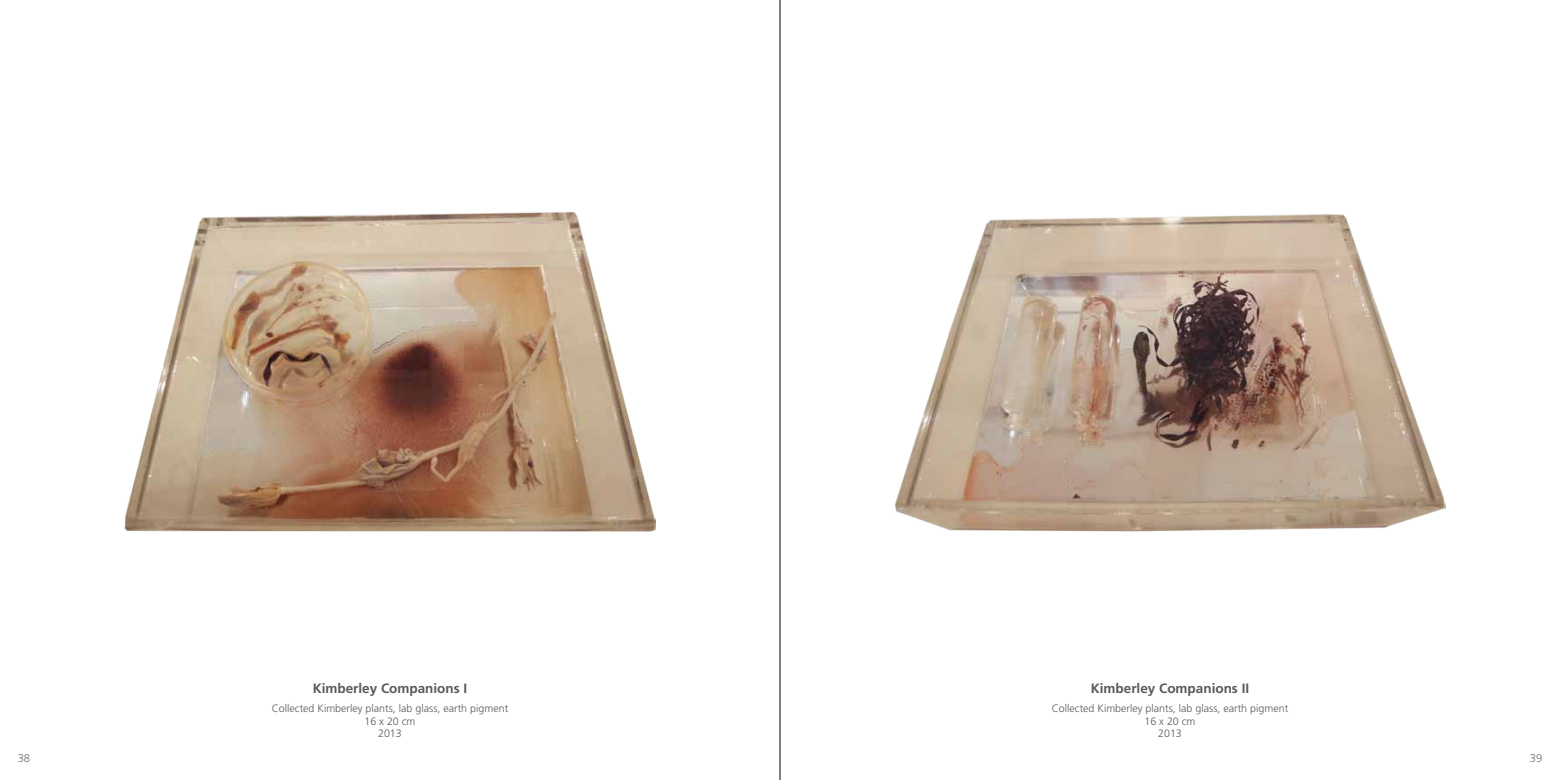
<style>
.page{position:relative;width:1560px;height:780px;background:#fff}
.page>*{position:absolute;margin:0;border:0;box-sizing:border-box;transform-origin:0 0}
.t1{font:700 13.5px "Frutiger";color:#58595b}
.t2{font:300 11.25px "Frutiger";color:#6d6e71}
.t3{font:300 10.75px/12.4px "Frutiger";color:#58595b;text-align:center}
</style>
<div class="page">
<hr style="left:779px;top:1px;width:1px;height:779px;background:#000">
<img style="left:124px;top:212px;width:531px;height:319px">
<img style="left:895px;top:214px;width:550px;height:317px">
<p class="t1" style="left:312px;top:680px;width:156px">Kimberley Companions I</p>
<p class="t3" style="left:272px;top:702px;width:238px">Collected Kimberley plants, lab glass, earth pigment<br>16 x 20 cm<br>2013</p>
<p class="t1" style="left:1090px;top:680px;width:160px">Kimberley Companions II</p>
<p class="t3" style="left:1051px;top:702px;width:238px">Collected Kimberley plants, lab glass, earth pigment<br>16 x 20 cm<br>2013</p>
<p class="t2" style="left:18px;top:752px;width:14px">38</p>
<p class="t2" style="left:1529px;top:752px;width:14px">39</p>
</div>
